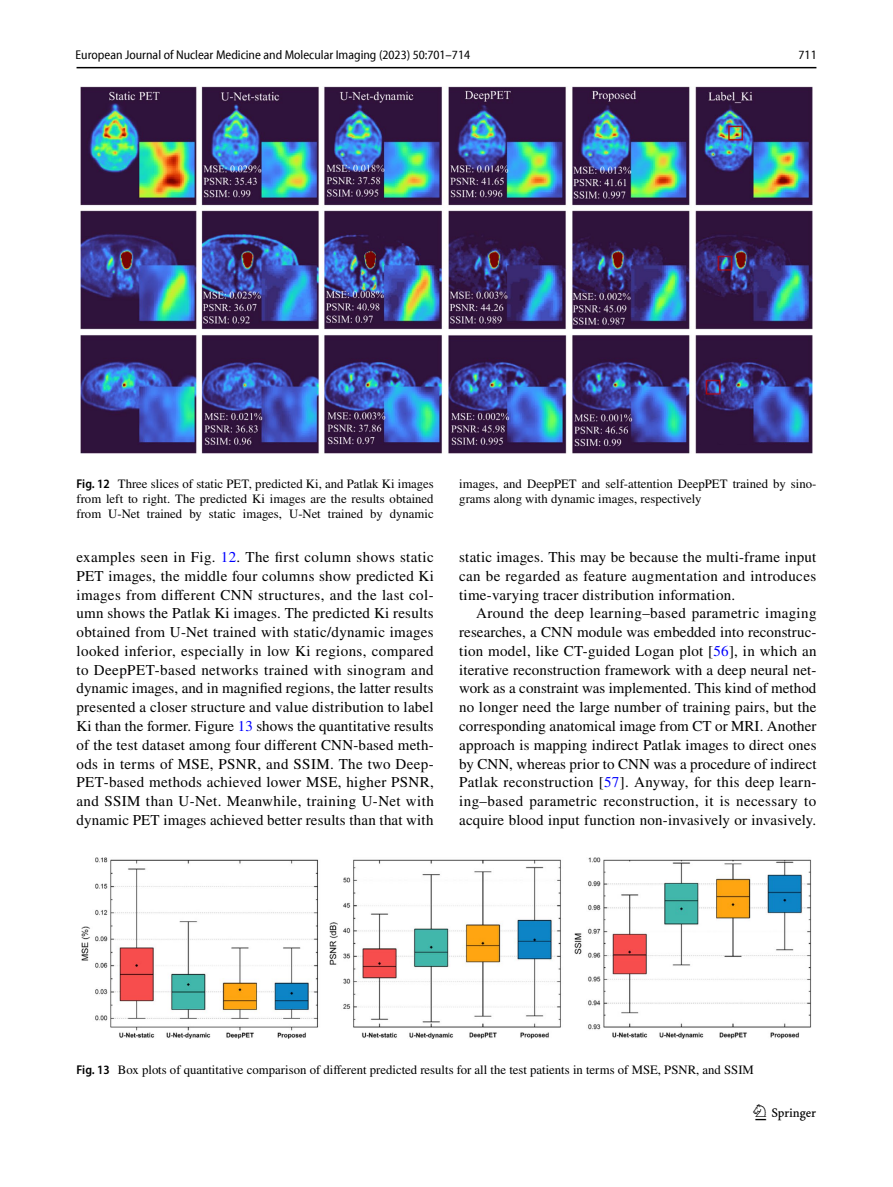
<style>
.page{position:relative;width:893px;height:1187px;background:#fff}
.page>*{position:absolute;margin:0;border:0;box-sizing:border-box;transform-origin:0 0}
.t1{font:22.5px "Springnew Regular 3";color:#000}
.t2{font:15px/18.8px "STIX";letter-spacing:.01em;color:#000;text-align:justify}
.t3{font:12.75px/15px "STIX";color:#000;text-align:justify}
.t4{font:semi-condensed 12.75px "Myriad Pro Unic";color:#000}
.s1{font-family:"Myriad Pro";font-weight:600;font-stretch:semi-condensed}
.s2{color:#00f}
</style>
<div class="page">
<hr style="left:77px;top:67px;width:739px;height:1px;background:#000">
<img style="left:81px;top:87px;width:731px;height:366px">
<img style="left:82px;top:857px;width:729px;height:181px">
<p class="t4" style="left:76px;top:50px;width:396px">European Journal of Nuclear Medicine and Molecular Imaging (2023) 50:701–714</p>
<p class="t4" style="left:799px;top:50px;width:20px">711</p>
<p class="t3" style="left:77px;top:477px;width:359px"><span class="s1">Fig. 12</span> Three slices of static PET, predicted Ki, and Patlak Ki images from left to right. The predicted Ki images are the results obtained from U-Net trained by static images, U-Net trained by dynamic</p>
<p class="t3" style="left:459px;top:477px;width:359px">images, and DeepPET and self-attention DeepPET trained by sino&shy;grams along with dynamic images, respectively</p>
<p class="t2" style="left:77px;top:548px;width:359px">examples seen in Fig. <span class="s2">12</span>. The first column shows static PET images, the middle four columns show predicted Ki images from different CNN structures, and the last col&shy;umn shows the Patlak Ki images. The predicted Ki results obtained from U-Net trained with static/dynamic images looked inferior, especially in low Ki regions, compared to DeepPET-based networks trained with sinogram and dynamic images, and in magnified regions, the latter results presented a closer structure and value distribution to label Ki than the former. Figure <span class="s2">13</span> shows the quantitative results of the test dataset among four different CNN-based meth&shy;ods in terms of MSE, PSNR, and SSIM. The two Deep-PET-based methods achieved lower MSE, higher PSNR, and SSIM than U-Net. Meanwhile, training U-Net with dynamic PET images achieved better results than that with</p>
<p class="t2" style="left:459px;top:548px;width:359px">static images. This may be because the multi-frame input can be regarded as feature augmentation and introduces time-varying tracer distribution information.</p>
<p class="t2" style="left:459px;top:605px;width:359px;text-indent:17px">Around the deep learning–based parametric imaging researches, a CNN module was embedded into reconstruc&shy;tion model, like CT-guided Logan plot [<span class="s2">56</span>], in which an iterative reconstruction framework with a deep neural net&shy;work as a constraint was implemented. This kind of method no longer need the large number of training pairs, but the corresponding anatomical image from CT or MRI. Another approach is mapping indirect Patlak images to direct ones by CNN, whereas prior to CNN was a procedure of indirect Patlak reconstruction [<span class="s2">57</span>]. Anyway, for this deep learn&shy;ing–based parametric reconstruction, it is necessary to acquire blood input function non-invasively or invasively.</p>
<p class="t3" style="left:77px;top:1062px;width:679px"><span class="s1">Fig. 13</span> Box plots of quantitative comparison of different predicted results for all the test patients in terms of MSE, PSNR, and SSIM</p>
<h1 class="t1" style="left:755px;top:1104px;width:62px">1 3</h1>
</div>
